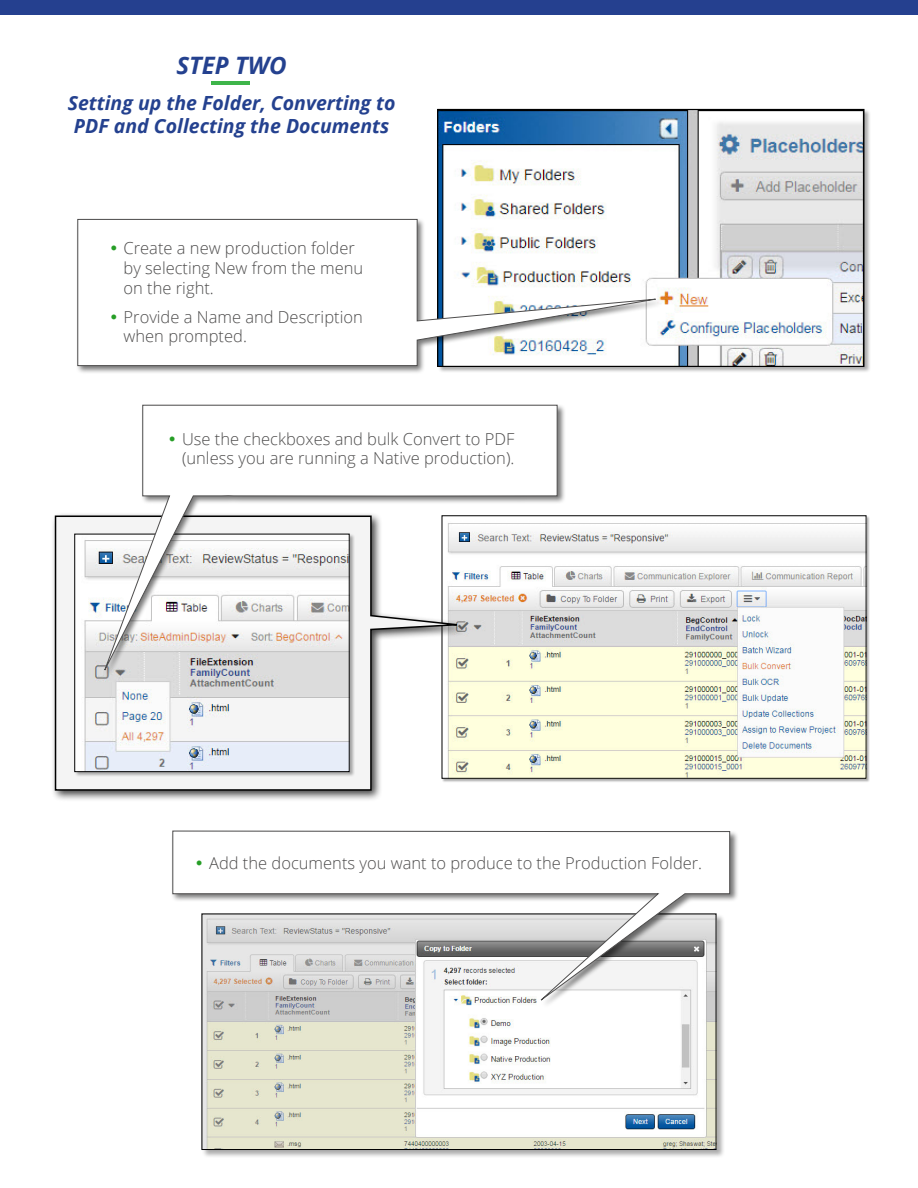
<style>
.page{position:relative;width:918px;height:1188px;background:#fff}
.page>*{position:absolute;margin:0;border:0;box-sizing:border-box;transform-origin:0 0}
.t1{font:italic 700 24px "Open Sans";color:#24418f}
.t2{font:italic 700 19.5px/23.4px "Open Sans";color:#24418f;text-align:center}
.t3{font:300 16.5px/19.8px "Open Sans";color:#4e4d4d}
.s1{color:#269e26}
</style>
<div class="page">
<div style="left:442px;top:516px;width:428px;height:266px;background:#000;opacity:.33"></div>
<img style="left:476px;top:518px;width:388px;height:258px">
<div style="left:51px;top:512px;width:416px;height:290px;background:#000;opacity:.73"></div>
<svg style="left:54px;top:515px;width:422px;height:276px"></svg>
<div style="left:201px;top:914px;width:524px;height:244px;background:#000;opacity:.33"></div>
<img style="left:204px;top:1008px;width:510px;height:140px">
<div style="left:438px;top:109px;width:433px;height:265px;background:#000;opacity:.33"></div>
<img style="left:440px;top:111px;width:422px;height:254px">
<div style="left:76px;top:218px;width:587px;height:157px;background:#000;opacity:.53"></div>
<svg style="left:77px;top:219px;width:588px;height:147px"></svg>
<div style="left:0;top:0;width:918px;height:15px;background:#25408f"></div>
<hr style="left:211px;top:81px;width:39px;height:4px;background:#3eb54a">
<div style="left:171px;top:830px;width:567px;height:178px;background:#000;opacity:.53"></div>
<svg style="left:172px;top:831px;width:558px;height:174px"></svg>
<div style="left:74px;top:534px;width:281px;height:244px;background:#000;opacity:.33"></div>
<img style="left:77px;top:536px;width:270px;height:234px">
<div style="left:103px;top:404px;width:463px;height:274px;background:#000;opacity:.53"></div>
<svg style="left:102px;top:405px;width:456px;height:271px"></svg>
<p class="t1" style="left:176px;top:48px;width:112px">STEP TWO</p>
<p class="t2" style="left:68px;top:91px;width:329px">Setting up the Folder, Converting to<br>PDF and Collecting the Documents</p>
<p class="t3" style="left:124px;top:238px;width:241px;text-indent:-14px"><span class="s1">•</span> Create a new production folder by selecting New from the menu on the right.</p>
<p class="t3" style="left:124px;top:306px;width:241px;text-indent:-13px"><span class="s1">•</span> Provide a Name and Description when prompted.</p>
<p class="t3" style="left:169px;top:428px;width:347px;text-align:right"><span class="s1">•</span> Use the checkboxes and bulk Convert to PDF (unless you are running a Native production).</p>
<p class="t3" style="left:196px;top:853px;width:508px"><span class="s1">•</span> Add the documents you want to produce to the Production Folder.</p>
</div>
